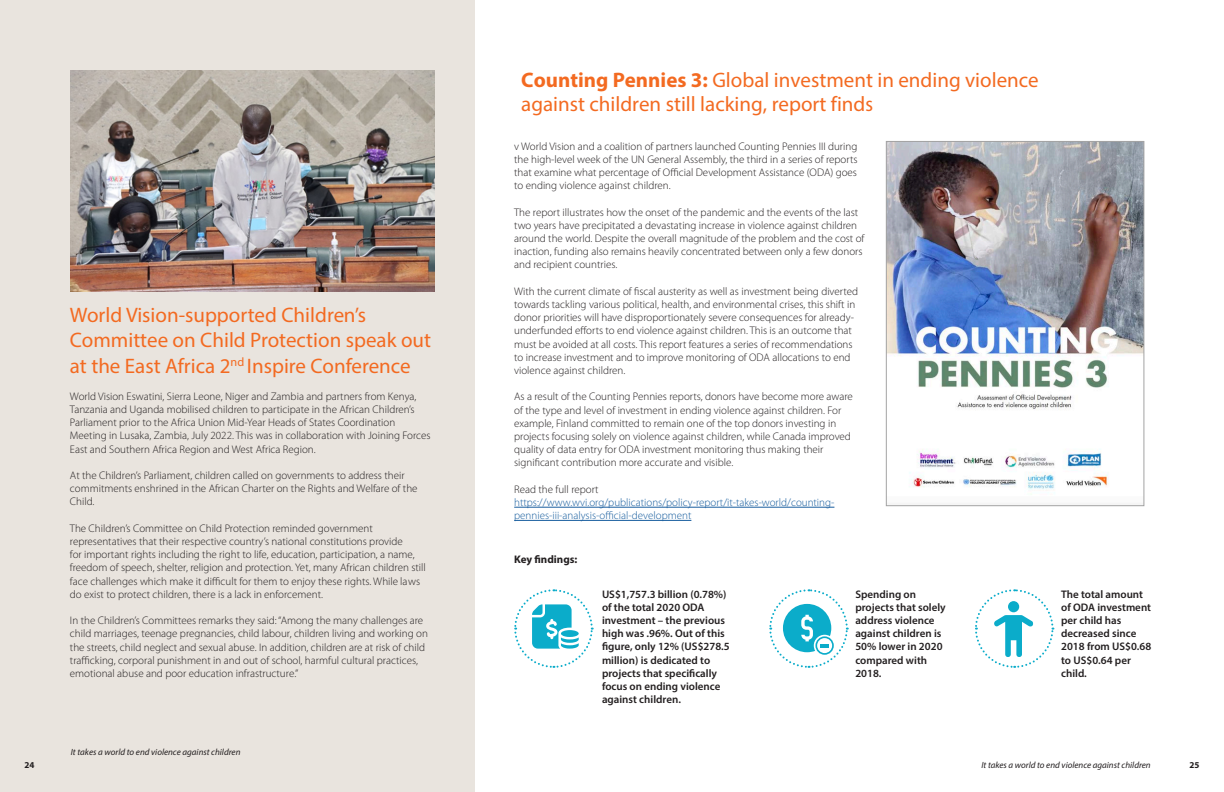
<style>
.page{position:relative;width:1224px;height:792px;background:#fff}
.page>*{position:absolute;margin:0;border:0;box-sizing:border-box;transform-origin:0 0}
.t1{font:21px/25.2px "Myriad Pro";color:#f36a21}
.t2{font:300 11px/13.2px "Myriad Pro";color:#231f20}
.t3{font:600 11px/13.2px "Myriad Pro";color:#231f20}
.t4{font:300 11px/13.2px "Myriad Pro";color:#175d9e}
.t5{font:700 11px "Myriad Pro";color:#231f20}
.t6{font:italic 9px "Myriad Pro";color:#231f20}
.t7{font:700 9px "Myriad Pro";color:#231f20}
.s1{font-weight:700}
.s2{font-stretch:semi-condensed}
</style>
<div class="page">
<hr style="left:514px;top:507px;width:320px;height:1px;background:#175d9e">
<hr style="left:514px;top:520px;width:177px;height:1px;background:#175d9e">
<div style="left:0;top:0;width:475px;height:792px;background:#e9e4de"></div>
<img style="left:71px;top:71px;width:363px;height:220px">
<img style="left:888px;top:143px;width:254px;height:350px">
<div style="left:886px;top:141px;width:258px;height:365px;border:1px solid #a3a3a3"></div>
<svg style="left:514px;top:589px;width:80px;height:79px"></svg>
<svg style="left:769px;top:589px;width:80px;height:79px"></svg>
<svg style="left:975px;top:589px;width:80px;height:79px"></svg>
<h1 class="t1" style="left:70px;top:302px;width:363px">World Vision-supported Children’s<br>Committee on Child Protection speak out at the East Africa 2<sup>nd</sup> Inspire Conference</h1>
<p class="t2" style="left:70px;top:389px;width:362px">World Vision Eswatini, Sierra Leone, Niger and Zambia and partners from Kenya, Tanzania and Uganda mobilised children to participate in the African Children’s Parliament prior to the Africa Union Mid-Year Heads of States Coordination Meeting in Lusaka, Zambia, July 2022. This was in collaboration with Joining Forces East and Southern Africa Region and West Africa Region.</p>
<p class="t2" style="left:70px;top:469px;width:349px">At the Children’s Parliament, children called on governments to address their commitments enshrined in the African Charter on the Rights and Welfare of the<br>Child.</p>
<p class="t2" style="left:70px;top:521px;width:357px">The Children’s Committee on Child Protection reminded government representatives that their respective country’s national constitutions provide<br>for important rights including the right to life, education, participation, a name, freedom of speech, shelter, religion and protection. Yet, many African children still face challenges which make it difficult for them to enjoy these rights. While laws do exist to protect children, there is a lack in enforcement.</p>
<p class="t2" style="left:70px;top:614px;width:359px">In the Children’s Committees remarks they said: “Among the many challenges are child marriages, teenage pregnancies, child labour, children living and working on the streets, child neglect and sexual abuse. In addition, children are at risk of child trafficking, corporal punishment in and out of school, harmful cultural practices, emotional abuse and poor education infrastructure.”</p>
<p class="t6" style="left:71px;top:746px;width:171px">It takes a world to end violence against children</p>
<p class="t1" style="left:521px;top:67px;width:519px;line-height:24.2px"><span class="s1">Counting Pennies 3:</span> Global investment in ending violence against children still lacking, report find<span class="s2">s</span></p>
<p class="t2" style="left:514px;top:139px;width:345px;text-align:justify">v World Vision and a coalition of partners launched Counting Pennies III during the high-level week of the UN General Assembly, the third in a series of reports that examine what percentage of Official Development Assistance (ODA) goes to ending violence against children.</p>
<p class="t2" style="left:514px;top:205px;width:352px">The report illustrates how the onset of the pandemic and the events of the last two years have precipitated a devastating increase in violence against children around the world. Despite the overall magnitude of the problem and the cost of inaction, funding also remains heavily concentrated between only a few donors and recipient countries.</p>
<p class="t2" style="left:514px;top:285px;width:345px">With the current climate of fiscal austerity as well as investment being diverted towards tackling various political, health, and environmental crises, this shift in donor priorities will have disproportionately severe consequences for already&shy;underfunded efforts to end violence against children. This is an outcome that must be avoided at all costs. This report features a series of recommendations to increase investment and to improve monitoring of ODA allocations to end violence against children.</p>
<p class="t2" style="left:514px;top:390px;width:340px">As a result of the Counting Pennies reports, donors have become more aware of the type and level of investment in ending violence against children. For example, Finland committed to remain one of the top donors investing in projects focusing solely on violence against children, while Canada improved quality of data entry for ODA investment monitoring thus making their significant contribution more accurate and visible.</p>
<p class="t2" style="left:514px;top:483px;width:86px">Read the full report</p>
<p class="t4" style="left:514px;top:496px;width:322px">https://www.wvi.org/publications/policy-report/it-takes-world/counting&shy;pennies-iii-analysis-official-development</p>
<p class="t5" style="left:514px;top:552px;width:65px">Key findings:</p>
<p class="t3" style="left:602px;top:587px;width:129px">US$1,757.3 billion (0.78%) of the total 2020 ODA investment – the previous high was .96%. Out of this figure, only 12% (US$278.5 million) is dedicated to projects that specifically focus on ending violence against children.</p>
<p class="t3" style="left:855px;top:587px;width:92px">Spending on projects that solely address violence against children is<br>50% lower in 2020 compared with<br>2018.</p>
<p class="t3" style="left:1061px;top:587px;width:92px">The total amount of ODA investment per child has decreased since<br>2018 from US$0.68 to US$0.64 per child.</p>
<p class="t7" style="left:25px;top:760px;width:11px">24</p>
<p class="t6" style="left:981px;top:760px;width:171px">It takes a world to end violence against children</p>
<p class="t7" style="left:1189px;top:760px;width:11px">25</p>
</div>
